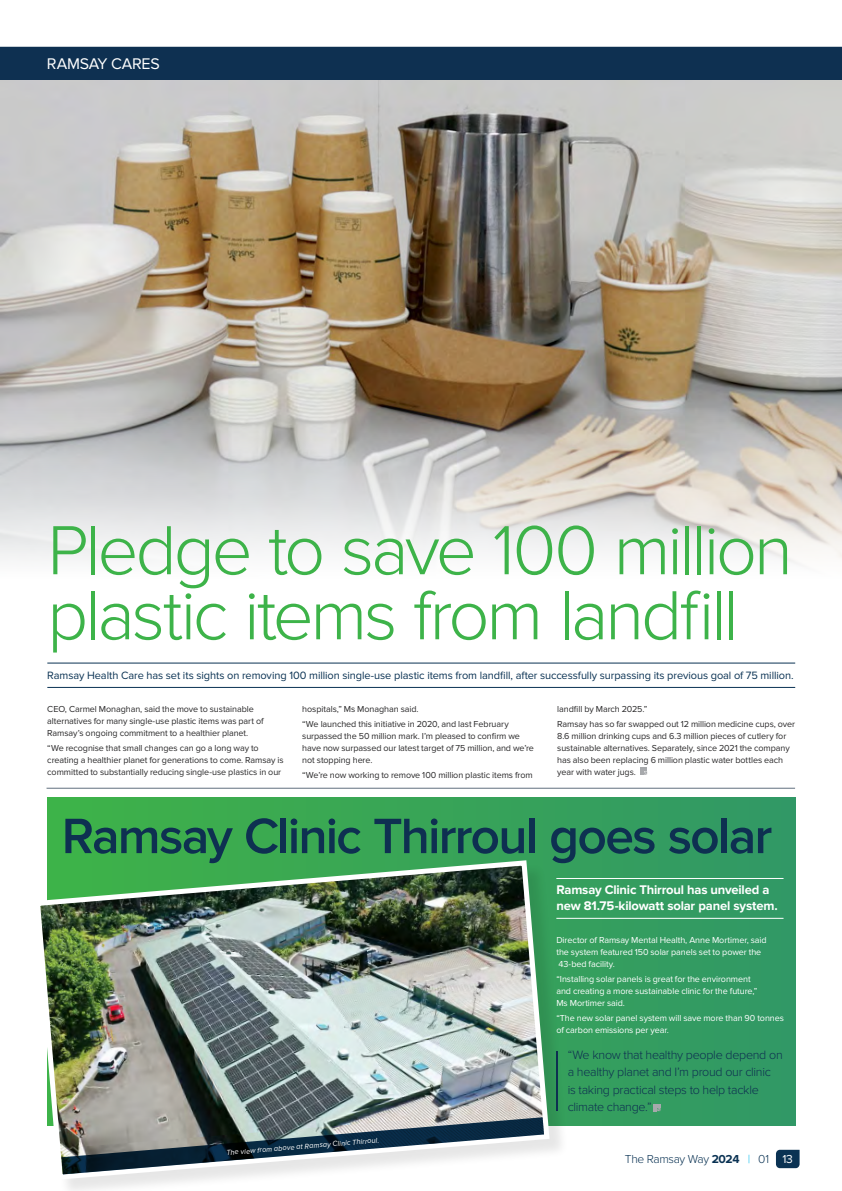
<style>
.page{position:relative;width:842px;height:1191px;background:#fff}
.page>*{position:absolute;margin:0;border:0;box-sizing:border-box;transform-origin:0 0}
.t1{font:300 72px/65px "Proxima Nova";letter-spacing:-.045em;color:#3db349}
.t2{font:600 51.5px "Proxima Nova";letter-spacing:-.035em;color:#0e3051}
.t3{font:16px "Proxima Nova";letter-spacing:-.02em;color:#fff}
.t4{font:700 13px/15.5px "Proxima Nova";letter-spacing:-.015em;color:#fff}
.t5{font:300 12.5px/17.5px "Proxima Nova";letter-spacing:-.025em;color:#0e3051}
.t6{font:300 12px "Proxima Nova";letter-spacing:-.03em;color:#0a3253}
.t7{font:11px "Proxima Nova";letter-spacing:-.005em;color:#0a3253}
.t8{font:9px/12px "Proxima Nova";letter-spacing:-.01em;color:#292829}
.t9{font:9px/12px "Proxima Nova";letter-spacing:-.01em;color:#fff}
.t10{font:italic 7.5px "Proxima Nova";color:#fff}
.s1{font-weight:700}
.s2{color:#09bcef}
.s3{font-weight:400;color:#fff}
</style>
<div class="page">
<img style="left:0;top:80px;width:842px;height:484px">
<div style="left:47px;top:797px;width:748px;height:328px;background:linear-gradient(to right,#3fb248,#319866)"></div>
<hr style="left:46px;top:786px;width:751px;height:3px;background:#a7a9ac;opacity:.5">
<hr style="left:47px;top:663px;width:748px;height:1px;background:#0a3253">
<hr style="left:47px;top:687px;width:748px;height:1px;background:#0a3253">
<svg style="left:640px;top:767px;width:7px;height:7px"></svg>
<div style="left:38px;top:863px;width:531px;height:328px;background:#000;opacity:.1"></div>
<img style="left:38px;top:857px;width:514px;height:325px">
<hr style="left:556px;top:878px;width:227px;height:1px;background:#fff">
<hr style="left:556px;top:918px;width:227px;height:1px;background:#fff">
<svg style="left:653px;top:1104px;width:7px;height:7px"></svg>
<hr style="left:556px;top:1051px;width:2px;height:60px;background:#0e3051">
<div style="left:0;top:47px;width:842px;height:33px;background:#0e3051"></div>
<svg style="left:776px;top:1149px;width:23px;height:19px"></svg>
<svg style="left:61px;top:1117px;width:483px;height:57px"></svg>
<h3 class="t3" style="left:47px;top:54px;width:114px">RAMSAY CARES</h3>
<h1 class="t1" style="left:47px;top:518px;width:747px">Pledge to save 100 million plastic items from landfill</h1>
<p class="t7" style="left:47px;top:669px;width:748px">Ramsay Health Care has set its sights on removing 100 million single-use plastic items from landfill, after successfully surpassing its previous goal of 75 million.</p>
<p class="t8" style="left:47px;top:703px;width:218px">CEO, Carmel Monaghan, said the move to sustainable alternatives for many single-use plastic items was part of<br>Ramsay’s ongoing commitment to a healthier planet.</p>
<p class="t8" style="left:47px;top:742px;width:238px">“We recognise that small changes can go a long way to creating a healthier planet for generations to come. Ramsay is committed to substantially reducing single-use plastics in our</p>
<p class="t8" style="left:557px;top:701px;width:239px;line-height:14.8px">landfill by March 2025.”<br>Ramsay has so far swapped out 12 million medicine cups, over</p>
<p class="t8" style="left:557px;top:730px;width:234px">8.6 million drinking cups and 6.3 million pieces of cutlery for sustainable alternatives. Separately, since 2021 the company has also been replacing 6 million plastic water bottles each year with water jugs.</p>
<p class="t8" style="left:302px;top:701px;width:208px;line-height:14.8px">hospitals,” Ms Monaghan said.<br>“We launched this initiative in 2020, and last February</p>
<p class="t8" style="left:302px;top:730px;width:233px">surpassed the 50 million mark. I’m pleased to confirm we have now surpassed our latest target of 75 million, and we’re not stopping here.</p>
<p class="t8" style="left:302px;top:768px;width:232px">“We’re now working to remove 100 million plastic items from</p>
<h2 class="t2" style="left:62px;top:806px;width:712px">Ramsay Clinic Thirroul goes solar</h2>
<h3 class="t4" style="left:556px;top:882px;width:223px">Ramsay Clinic Thirroul has unveiled a new 81.75-kilowatt solar panel system.</h3>
<p class="t9" style="left:556px;top:934px;width:212px">Director of Ramsay Mental Health, Anne Mortimer, said the system featured 150 solar panels set to power the<br>43-bed facility.</p>
<p class="t9" style="left:556px;top:973px;width:203px">“Installing solar panels is great for the environment and creating a more sustainable clinic for the future,”<br>Ms Mortimer said.</p>
<p class="t9" style="left:556px;top:1011px;width:229px">“The new solar panel system will save more than 90 tonnes of carbon emissions per year.</p>
<h3 class="t5" style="left:568px;top:1045px;width:217px">“We know that healthy people depend on a healthy planet and I’m proud our clinic<br>is taking practical steps to help tackle climate change.”</h3>
<p class="t10" style="left:226px;top:1148px;width:155px;rotate:-5deg">The view from above at Ramsay Clinic Thirroul.</p>
<h3 class="t6" style="left:625px;top:1152px;width:169px">The Ramsay Way <span class="s1">2024</span> <span class="s2">|</span> 01 <span class="s3">13</span></h3>
</div>
